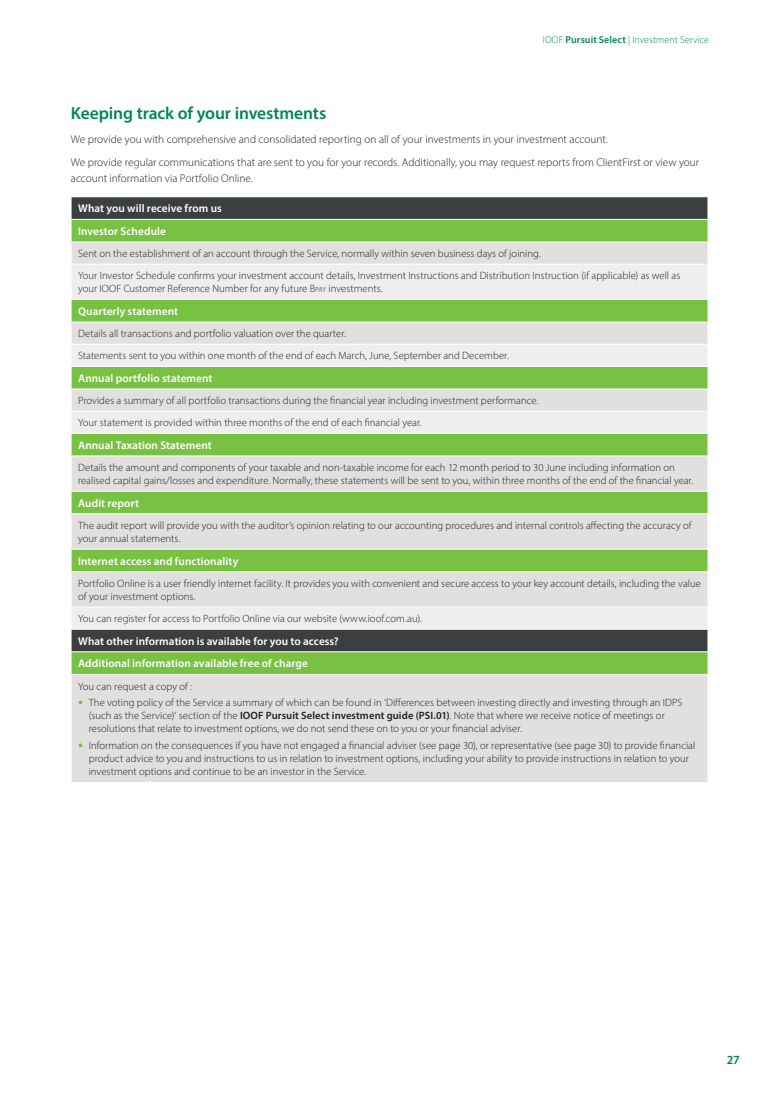
<style>
.page{position:relative;width:780px;height:1099px;background:#fff}
.page>*{position:absolute;margin:0;border:0;box-sizing:border-box;transform-origin:0 0}
._01_Subhead_1{font:600 17.5px "Myriad Pro";letter-spacing:-.005em;color:#008751}
.t1{font:600 12.5px "Myriad Pro";color:#008751}
._07_Body_Text{font:300 11.25px/16.2px "Myriad Pro";color:#231f20}
._01_Table_Subhead_1{font:600 11.25px "Myriad Pro";letter-spacing:.005em;color:#fff}
._00_Table_Header{font:600 11.25px "Myriad Pro";letter-spacing:.005em;color:#fff}
._03_Table_Body_Text{font:300 10.62px/13.1px "Myriad Pro";letter-spacing:.005em;color:#231f20}
.t2{font:300 10px "Myriad Pro";letter-spacing:.005em;color:#008751}
.s1{font-weight:600}
.s2{font-style:inherit}
.s3{font-size:7.38px}
.s4{font-weight:900;font-size:13.75px;color:#79c142}
</style>
<div class="page">
<svg style="left:72px;top:197px;width:635px;height:22px;background:#3f4245"></svg>
<div style="left:72px;top:220px;width:635px;height:22px;background:#79c142"></div>
<svg style="left:72px;top:243px;width:635px;height:539px;background:#bfc8b7"></svg>
<svg style="left:72px;top:265px;width:635px;height:364px;background:#c5dab4"></svg>
<hr style="left:71px;top:264px;width:637px;height:1px;background:#fff">
<hr style="left:71px;top:344px;width:637px;height:1px;background:#fff">
<hr style="left:71px;top:411px;width:637px;height:1px;background:#fff">
<svg style="left:707px;top:492px;width:1px;height:21px"></svg>
<svg style="left:707px;top:550px;width:1px;height:21px"></svg>
<hr style="left:71px;top:607px;width:637px;height:1px;background:#fff">
<svg style="left:71px;top:492px;width:1px;height:21px"></svg>
<svg style="left:71px;top:550px;width:1px;height:21px"></svg>
<hr style="left:71px;top:651px;width:637px;height:1px;background:#fff">
<svg style="left:71px;top:197px;width:1px;height:66px"></svg>
<svg style="left:707px;top:197px;width:1px;height:67px"></svg>
<hr style="left:71px;top:299px;width:637px;height:1px;background:#fff">
<hr style="left:71px;top:322px;width:637px;height:1px;background:#fff">
<hr style="left:71px;top:366px;width:637px;height:1px;background:#fff">
<hr style="left:71px;top:389px;width:637px;height:1px;background:#fff">
<svg style="left:71px;top:300px;width:1px;height:155px"></svg>
<svg style="left:707px;top:300px;width:1px;height:155px"></svg>
<hr style="left:71px;top:433px;width:637px;height:1px;background:#fff">
<hr style="left:71px;top:455px;width:637px;height:1px;background:#fff">
<hr style="left:71px;top:491px;width:637px;height:1px;background:#fff">
<hr style="left:71px;top:513px;width:637px;height:1px;background:#fff">
<hr style="left:71px;top:549px;width:637px;height:1px;background:#fff">
<hr style="left:71px;top:571px;width:637px;height:1px;background:#fff">
<svg style="left:71px;top:630px;width:1px;height:44px"></svg>
<svg style="left:707px;top:630px;width:1px;height:44px"></svg>
<hr style="left:71px;top:629px;width:637px;height:1px;background:#fff">
<hr style="left:71px;top:674px;width:637px;height:1px;background:#fff">
<p class="t2" style="left:543px;top:34px;width:168px">IOOF <span class="s1">Pursuit Select</span> | Investment Service</p>
<p class="_01_Subhead_1" style="left:71px;top:102px;width:257px">Keeping track of your investments</p>
<p class="_07_Body_Text" style="left:71px;top:131px;width:538px">We provide you with comprehensive and consolidated reporting on all of your investments in your investment account.</p>
<p class="_07_Body_Text" style="left:71px;top:154px;width:629px">We provide regular communications that are sent to you for your records. Additionally, you may request reports from ClientFirst or view your account information via Portfolio Online.</p>
<p class="_00_Table_Header" style="left:78px;top:201px;width:145px">What you will receive from us</p>
<p class="_01_Table_Subhead_1" style="left:78px;top:224px;width:89px">Investor Schedule</p>
<p class="_03_Table_Body_Text" style="left:78px;top:247px;width:464px">Sent on the establishment of an account through the Service, normally within seven business days of joining.</p>
<p class="_03_Table_Body_Text" style="left:78px;top:269px;width:603px">Your Investor Schedule confirms your investment account details, Investment Instructions and Distribution Instruction (if applicable) as well as your IOOF Customer Reference Number for any future <span class="s2">B</span><span class="s3">pay</span> investments.</p>
<p class="_01_Table_Subhead_1" style="left:78px;top:304px;width:101px">Quarterly statement</p>
<p class="_03_Table_Body_Text" style="left:78px;top:327px;width:269px">Details all transactions and portfolio valuation over the quarter.</p>
<p class="_03_Table_Body_Text" style="left:78px;top:349px;width:432px">Statements sent to you within one month of the end of each March, June, September and December.</p>
<p class="_01_Table_Subhead_1" style="left:78px;top:371px;width:136px">Annual portfolio statement</p>
<p class="_03_Table_Body_Text" style="left:78px;top:394px;width:461px">Provides a summary of all portfolio transactions during the financial year including investment performance.</p>
<p class="_03_Table_Body_Text" style="left:78px;top:416px;width:345px">Your statement is provided within three months of the end of each financial year.</p>
<p class="_01_Table_Subhead_1" style="left:78px;top:438px;width:135px">Annual Taxation Statement</p>
<p class="_03_Table_Body_Text" style="left:78px;top:461px;width:616px">Details the amount and components of your taxable and non-taxable income for each 12 month period to 30 June including information on realised capital gains/losses and expenditure. Normally, these statements will be sent to you, within three months of the end of the financial year.</p>
<p class="_01_Table_Subhead_1" style="left:78px;top:496px;width:62px">Audit report</p>
<p class="_03_Table_Body_Text" style="left:78px;top:518px;width:615px">The audit report will provide you with the auditor’s opinion relating to our accounting procedures and internal controls affecting the accuracy of your annual statements.</p>
<p class="_01_Table_Subhead_1" style="left:78px;top:553px;width:162px">Internet access and functionality</p>
<p class="_03_Table_Body_Text" style="left:78px;top:576px;width:624px">Portfolio Online is a user friendly internet facility. It provides you with convenient and secure access to your key account details, including the value of your investment options.</p>
<p class="_03_Table_Body_Text" style="left:78px;top:612px;width:345px">You can register for access to Portfolio Online via our website (www.ioof.com.au).</p>
<p class="_00_Table_Header" style="left:78px;top:633px;width:262px">What other information is available for you to access?</p>
<p class="_01_Table_Subhead_1" style="left:78px;top:656px;width:231px">Additional information available free of charge</p>
<p class="_03_Table_Body_Text" style="left:78px;top:679px;width:115px">You can request a copy of :</p>
<p class="_03_Table_Body_Text" style="left:89px;top:696px;width:595px;text-indent:-11px"><span class="s4">•</span> The voting policy of the Service a summary of which can be found in ‘Differences between investing directly and investing through an IDPS (such as the Service)’ section of the <span class="s1">IOOF Pursuit Select investment guide (PSI.01)</span>. Note that where we receive notice of meetings or resolutions that relate to investment options, we do not send these on to you or your financial adviser.</p>
<p class="_03_Table_Body_Text" style="left:89px;top:739px;width:608px;text-indent:-11px"><span class="s4">•</span> Information on the consequences if you have not engaged a financial adviser (see page 30), or representative (see page 30) to provide financial product advice to you and instructions to us in relation to investment options, including your ability to provide instructions in relation to your investment options and continue to be an investor in the Service.</p>
<p class="t1" style="left:726px;top:1051px;width:15px">27</p>
</div>
